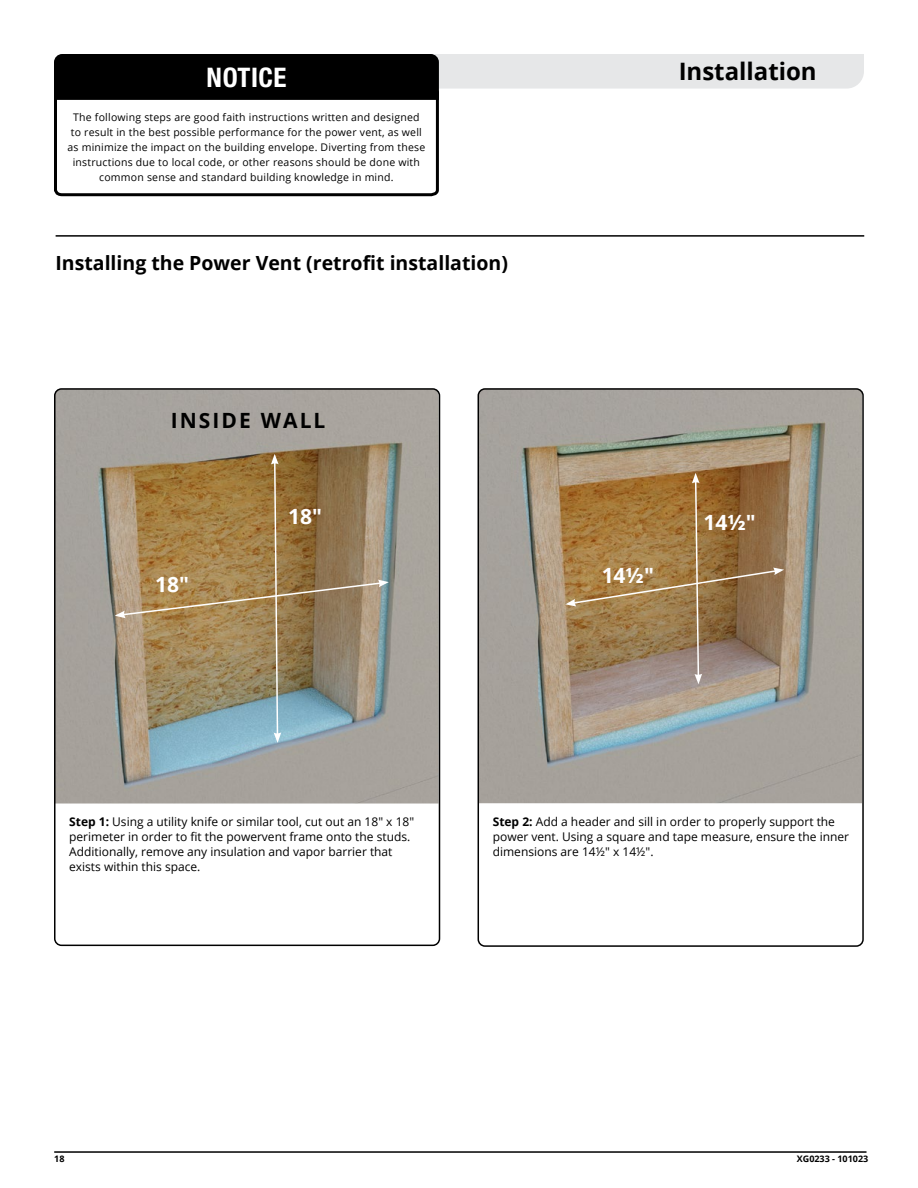
<style>
.page{position:relative;width:918px;height:1188px;background:#fff}
.page>*{position:absolute;margin:0;border:0;box-sizing:border-box;transform-origin:0 0}
.t1{font:700 condensed 27px "Helvetica Neue LT Pro";letter-spacing:.02em;color:#fff}
.t2{font:700 24px "Open Sans";color:#000}
.Body_text{font:700 21px "Open Sans";color:#fff}
.Body_text-2{font:700 21px "Open Sans";letter-spacing:.1em;color:#000}
.heading_level_2{font:700 19.5px "Open Sans";color:#000}
.Body_text-3{font:12px/15px "Open Sans";color:#000}
.t3{font:10.5px/15px "Open Sans";letter-spacing:.02em;color:#000;text-align:center}
.t4{font:700 9px "Open Sans";color:#000}
.s1{font-weight:700}
</style>
<div class="page">
<hr style="left:54px;top:1151px;width:813px;height:2px;background:#000">
<img style="left:57px;top:389px;width:382px;height:415px">
<div style="left:54px;top:388px;width:386px;height:558px;border:2px solid #000;border-radius:7px"></div>
<img style="left:478px;top:389px;width:383px;height:414px">
<div style="left:478px;top:388px;width:386px;height:559px;border:2px solid #000;border-radius:7px"></div>
<hr style="left:56px;top:235px;width:808px;height:2px;background:#000">
<svg style="left:54px;top:101px;width:385px;height:96px"></svg>
<svg style="left:54px;top:54px;width:810px;height:47px"></svg>
<svg style="left:115px;top:454px;width:274px;height:289px;background:#9b8866"></svg>
<svg style="left:565px;top:473px;width:219px;height:211px;background:#9b794d"></svg>
<p class="t1" style="left:207px;top:61px;width:81px">NOTICE</p>
<p class="t3" style="left:68px;top:110px;width:359px">The following steps are good faith instructions written and designed to result in the best possible performance for the power vent, as well as minimize the impact on the building envelope. Diverting from these instructions due to local code, or other reasons should be done with common sense and standard building knowledge in mind.</p>
<p class="heading_level_2" style="left:56px;top:249px;width:454px">Installing the Power Vent (retrofit installation)</p>
<p class="Body_text-2" style="left:171px;top:406px;width:156px">INSIDE WALL</p>
<p class="Body_text" style="left:155px;top:570px;width:35px">18"</p>
<p class="Body_text" style="left:288px;top:501px;width:35px">18"</p>
<h2 class="t2" style="left:679px;top:55px;width:140px">Installation</h2>
<p class="Body_text" style="left:602px;top:561px;width:54px">14½"</p>
<p class="Body_text" style="left:703px;top:508px;width:54px">14½"</p>
<p class="Body_text-3" style="left:69px;top:814px;width:347px"><span class="s1">Step 1:</span> Using a utility knife or similar tool, cut out an 18" x 18" perimeter in order to fit the powervent frame onto the studs.<br>Additionally, remove any insulation and vapor barrier that exists within this space.</p>
<p class="Body_text-3" style="left:493px;top:814px;width:358px"><span class="s1">Step 2:</span> Add a header and sill in order to properly support the power vent. Using a square and tape measure, ensure the inner dimensions are 14½" x 14½".</p>
<p class="t4" style="left:54px;top:1152px;width:12px">18</p>
<p class="t4" style="left:797px;top:1152px;width:73px">XG0233 - 101023</p>
</div>
